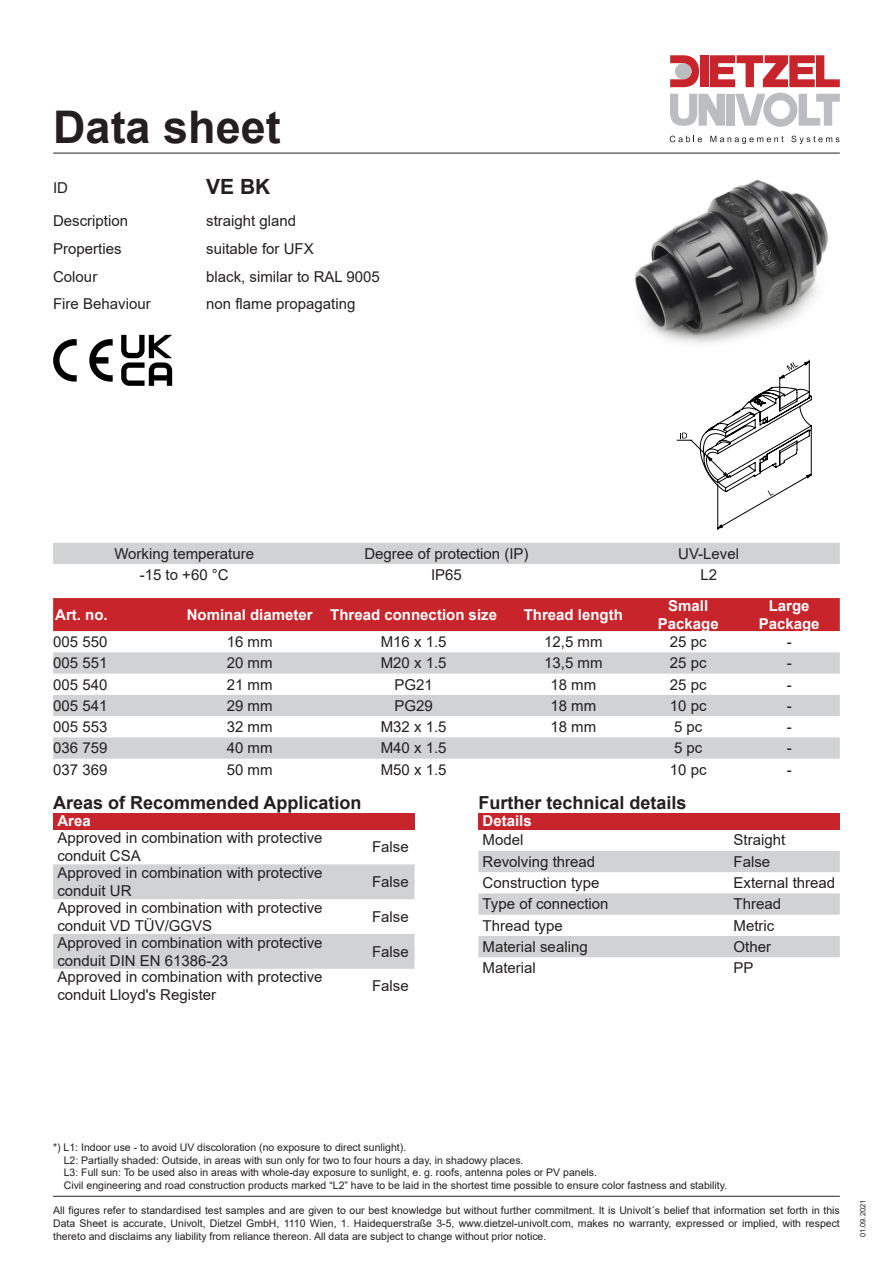
<style>
.page{position:relative;width:893px;height:1263px;background:#fff}
.page>*{position:absolute;margin:0;border:0;box-sizing:border-box;transform-origin:0 0}
.t1{font:700 45px "Arial";color:#231f20}
.t2{font:700 21px "Arial";color:#231f20}
.t3{font:700 18px "Arial";color:#231f20}
.t4{font:15px/18px "Arial";color:#231f20}
.t5{font:700 15px/18px "Arial";color:#fff;text-align:center}
.t6{font:10.5px/12.6px "Arial";color:#231f20;text-align:justify}
.t7{font:7.5px "Arial";color:#231f20}
</style>
<div class="page">
<hr style="left:53px;top:153px;width:787px;height:1px;background:#231f20">
<svg style="left:670px;top:136px;width:32px;height:6px"></svg>
<svg style="left:710px;top:136px;width:73px;height:8px"></svg>
<svg style="left:791px;top:136px;width:48px;height:8px"></svg>
<div style="left:700px;top:55px;width:9px;height:32px;background:#c8242b"></div>
<div style="left:726px;top:94px;width:8px;height:32px;background:#bcbdc0"></div>
<svg style="left:670px;top:94px;width:55px;height:32px"></svg>
<svg style="left:670px;top:55px;width:29px;height:32px"></svg>
<div style="left:675px;top:63px;width:17px;height:16px;background:#bcbdc0;border-radius:50%"></div>
<svg style="left:710px;top:55px;width:130px;height:32px"></svg>
<svg style="left:735px;top:93px;width:105px;height:34px"></svg>
<hr style="left:53px;top:1196px;width:787px;height:1px;background:#231f20">
<div style="left:53px;top:598px;width:787px;height:33px;background:#c8242b"></div>
<svg style="left:53px;top:652px;width:787px;height:107px;fill:#d1d2d4"></svg>
<div style="left:53px;top:543px;width:787px;height:21px;background:#d1d2d4"></div>
<div style="left:53px;top:813px;width:362px;height:17px;background:#c8242b"></div>
<svg style="left:53px;top:864px;width:362px;height:105px"></svg>
<div style="left:478px;top:813px;width:362px;height:17px;background:#c8242b"></div>
<svg style="left:478px;top:851px;width:362px;height:106px"></svg>
<svg style="left:89px;top:339px;width:24px;height:43px"></svg>
<svg style="left:53px;top:339px;width:24px;height:43px"></svg>
<svg style="left:121px;top:335px;width:51px;height:51px"></svg>
<img style="left:635px;top:180px;width:193px;height:163px">
<svg style="left:677px;top:360px;width:134px;height:170px"></svg>
<h1 class="t1" style="left:53px;top:95px;width:229px">Data sheet</h1>
<p class="t4" style="left:53px;top:172px;width:77px;line-height:32.5px">ID<br>Description</p>
<h2 class="t2" style="left:206px;top:172px;width:66px">VE BK</h2>
<p class="t4" style="left:206px;top:212px;width:92px">straight gland</p>
<p class="t4" style="left:53px;top:239px;width:70px">Properties</p>
<p class="t4" style="left:206px;top:239px;width:109px">suitable for UFX</p>
<p class="t4" style="left:53px;top:267px;width:46px">Colour</p>
<p class="t4" style="left:206px;top:267px;width:175px">black, similar to RAL 9005</p>
<p class="t4" style="left:53px;top:295px;width:99px">Fire Behaviour</p>
<p class="t4" style="left:206px;top:295px;width:151px">non flame propagating</p>
<p class="t4" style="left:114px;top:544px;width:141px">Working temperature</p>
<p class="t4" style="left:364px;top:544px;width:166px">Degree of protection (IP)</p>
<p class="t4" style="left:678px;top:544px;width:62px">UV-Level</p>
<p class="t4" style="left:140px;top:566px;width:90px">-15 to +60 °C</p>
<p class="t4" style="left:431px;top:566px;width:32px">IP65</p>
<p class="t4" style="left:700px;top:566px;width:18px">L2</p>
<p class="t5" style="left:55px;top:606px;width:54px">Art. no.</p>
<p class="t5" style="left:187px;top:606px;width:312px">Nominal diameter Thread connection size</p>
<p class="t5" style="left:524px;top:606px;width:101px">Thread length</p>
<p class="t5" style="left:658px;top:597px;width:62px">Small<br>Package</p>
<p class="t5" style="left:759px;top:597px;width:62px">Large<br>Package</p>
<p class="t4" style="left:53px;top:633px;width:56px">005 550</p>
<p class="t4" style="left:227px;top:633px;width:47px">16 mm</p>
<p class="t4" style="left:381px;top:633px;width:67px">M16 x 1.5</p>
<p class="t4" style="left:544px;top:633px;width:60px">12,5 mm</p>
<p class="t4" style="left:670px;top:633px;width:38px">25 pc</p>
<p class="t4" style="left:787px;top:633px;width:6px">-</p>
<p class="t4" style="left:53px;top:654px;width:56px">005 551</p>
<p class="t4" style="left:227px;top:654px;width:47px">20 mm</p>
<p class="t4" style="left:381px;top:654px;width:67px">M20 x 1.5</p>
<p class="t4" style="left:544px;top:654px;width:60px">13,5 mm</p>
<p class="t4" style="left:670px;top:654px;width:38px">25 pc</p>
<p class="t4" style="left:787px;top:654px;width:6px">-</p>
<p class="t4" style="left:53px;top:675px;width:56px">005 540</p>
<p class="t4" style="left:227px;top:675px;width:47px">21 mm</p>
<p class="t4" style="left:394px;top:675px;width:40px">PG21</p>
<p class="t4" style="left:550px;top:675px;width:47px">18 mm</p>
<p class="t4" style="left:670px;top:675px;width:38px">25 pc</p>
<p class="t4" style="left:787px;top:675px;width:6px">-</p>
<p class="t4" style="left:53px;top:696px;width:56px">005 541</p>
<p class="t4" style="left:227px;top:696px;width:47px">29 mm</p>
<p class="t4" style="left:394px;top:696px;width:40px">PG29</p>
<p class="t4" style="left:550px;top:696px;width:47px">18 mm</p>
<p class="t4" style="left:670px;top:696px;width:38px">10 pc</p>
<p class="t4" style="left:787px;top:696px;width:6px">-</p>
<p class="t4" style="left:53px;top:718px;width:56px">005 553</p>
<p class="t4" style="left:227px;top:718px;width:47px">32 mm</p>
<p class="t4" style="left:381px;top:718px;width:67px">M32 x 1.5</p>
<p class="t4" style="left:550px;top:718px;width:47px">18 mm</p>
<p class="t4" style="left:674px;top:718px;width:30px">5 pc</p>
<p class="t4" style="left:787px;top:718px;width:6px">-</p>
<p class="t4" style="left:53px;top:739px;width:56px">036 759</p>
<p class="t4" style="left:227px;top:739px;width:47px">40 mm</p>
<p class="t4" style="left:381px;top:739px;width:67px">M40 x 1.5</p>
<p class="t4" style="left:674px;top:739px;width:30px">5 pc</p>
<p class="t4" style="left:787px;top:739px;width:6px">-</p>
<p class="t4" style="left:53px;top:760px;width:56px">037 369</p>
<p class="t4" style="left:227px;top:760px;width:47px">50 mm</p>
<p class="t4" style="left:381px;top:760px;width:67px">M50 x 1.5</p>
<p class="t4" style="left:670px;top:760px;width:38px">10 pc</p>
<p class="t4" style="left:787px;top:760px;width:6px">-</p>
<p class="t3" style="left:53px;top:790px;width:310px">Areas of Recommended Application</p>
<p class="t5" style="left:57px;top:812px;width:35px">Area</p>
<p class="t4" style="left:57px;top:829px;width:267px">Approved in combination with protective conduit CSA</p>
<p class="t4" style="left:372px;top:838px;width:38px">False</p>
<p class="t4" style="left:57px;top:864px;width:267px">Approved in combination with protective conduit UR</p>
<p class="t4" style="left:372px;top:873px;width:38px">False</p>
<p class="t4" style="left:57px;top:898px;width:267px">Approved in combination with protective conduit VD TÜV/GGVS</p>
<p class="t4" style="left:372px;top:907px;width:38px">False</p>
<p class="t4" style="left:57px;top:933px;width:267px">Approved in combination with protective conduit DIN EN 61386-23</p>
<p class="t4" style="left:372px;top:942px;width:38px">False</p>
<p class="t4" style="left:57px;top:968px;width:267px">Approved in combination with protective conduit Lloyd's Register</p>
<p class="t4" style="left:372px;top:977px;width:38px">False</p>
<p class="t3" style="left:478px;top:790px;width:210px">Further technical details</p>
<p class="t5" style="left:483px;top:812px;width:51px">Details</p>
<p class="t4" style="left:483px;top:831px;width:42px">Model</p>
<p class="t4" style="left:733px;top:831px;width:53px">Straight</p>
<p class="t4" style="left:483px;top:852px;width:114px">Revolving thread</p>
<p class="t4" style="left:733px;top:852px;width:38px">False</p>
<p class="t4" style="left:483px;top:874px;width:118px">Construction type</p>
<p class="t4" style="left:733px;top:874px;width:103px">External thread</p>
<p class="t4" style="left:483px;top:895px;width:127px">Type of connection</p>
<p class="t4" style="left:733px;top:895px;width:49px">Thread</p>
<p class="t4" style="left:483px;top:916px;width:82px">Thread type</p>
<p class="t4" style="left:733px;top:916px;width:42px">Metric</p>
<p class="t4" style="left:483px;top:937px;width:107px">Material sealing</p>
<p class="t4" style="left:733px;top:937px;width:39px">Other</p>
<p class="t4" style="left:483px;top:959px;width:55px">Material</p>
<p class="t4" style="left:733px;top:959px;width:22px">PP</p>
<p class="t6" style="left:64px;top:1141px;width:665px;text-align:left;text-indent:-11px">*) L1: Indoor use - to avoid UV discoloration (no exposure to direct sunlight).<br>L2: Partially shaded: Outside, in areas with sun only for two to four hours a day, in shadowy places.<br>L3: Full sun: To be used also in areas with whole-day exposure to sunlight, e. g. roofs, antenna poles or PV panels.<br>Civil engineering and road construction products marked “L2” have to be laid in the shortest time possible to ensure color fastness and stability.</p>
<p class="t6" style="left:53px;top:1204px;width:788px">All figures refer to standardised test samples and are given to our best knowledge but without further commitment. It is Univolt´s belief that information set forth in this Data Sheet is accurate, Univolt, Dietzel GmbH, 1110 Wien, 1. Haidequerstraße 3-5, www.dietzel-univolt.com, makes no warranty, expressed or implied, with respect thereto and disclaims any liability from reliance thereon. All data are subject to change without prior notice.</p>
<p class="t7" style="left:858px;top:1237px;width:39px;rotate:-90deg">01.09.2021</p>
</div>
